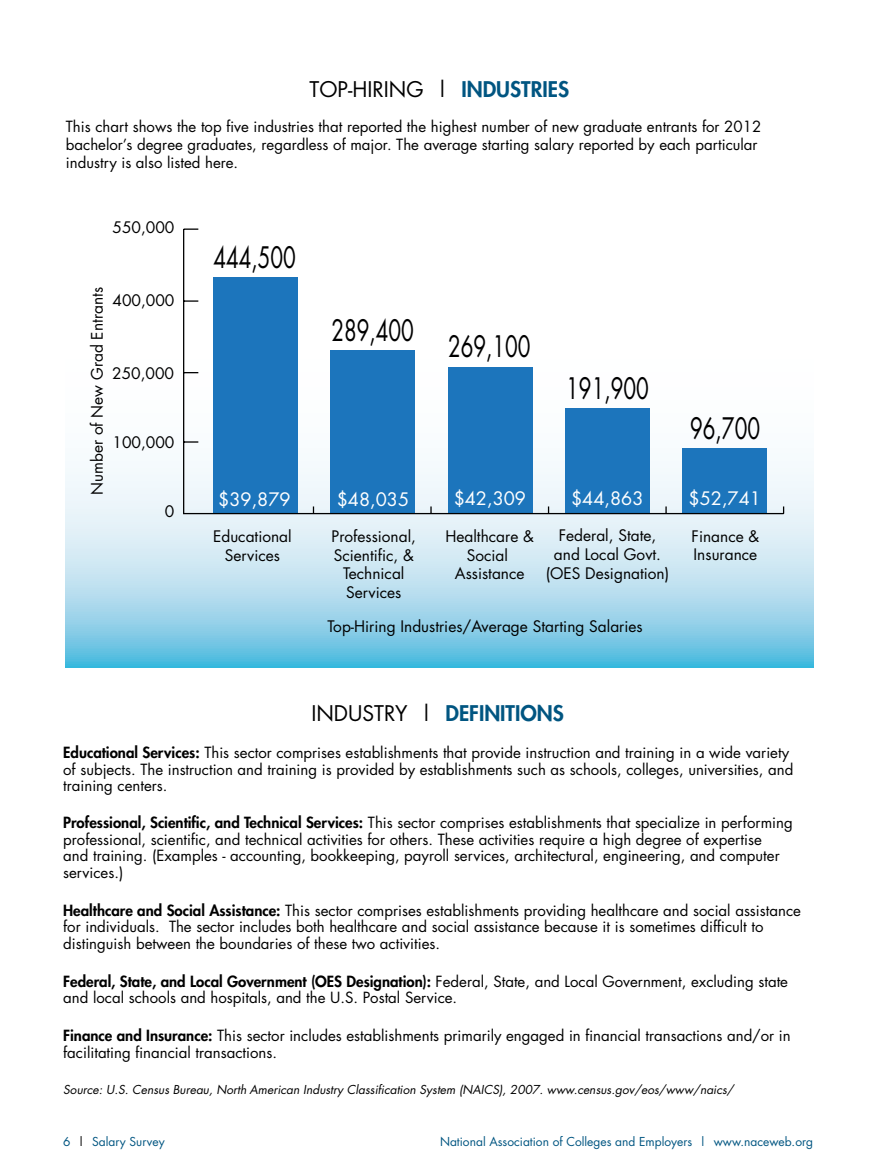
<style>
.page{position:relative;width:878px;height:1175px;background:#fff}
.page>*{position:absolute;margin:0;border:0;box-sizing:border-box;transform-origin:0 0}
.t1{font:28.8px "Futura";color:#000;scale:.72 1}
.t2{font:800 21px "Futura";color:#005581}
.t3{font:21px "Futura";color:#000}
.t4{font:18px "Futura";color:#fff}
.t5{font:15.45px/18.6px "Futura";color:#000;text-align:center}
.t6{font:15px/16.5px "Futura";color:#000}
.t7{font:italic 12px "Futura";color:#000}
.t8{font:12px "Futura";color:#005581}
.s1{font-weight:400;color:#000}
.s2{font-weight:800}
.s3{color:#000}
</style>
<div class="page">
<svg style="left:66px;top:228px;width:747px;height:439px"></svg>
<hr style="left:183px;top:229px;width:1px;height:284px;background:#000">
<svg style="left:184px;top:441px;width:14px;height:1px"></svg>
<svg style="left:184px;top:372px;width:14px;height:1px"></svg>
<svg style="left:184px;top:300px;width:14px;height:2px"></svg>
<svg style="left:184px;top:228px;width:14px;height:2px"></svg>
<div style="left:213px;top:277px;width:84px;height:236px;background:#1c75bc"></div>
<div style="left:330px;top:350px;width:85px;height:163px;background:#1c75bc"></div>
<div style="left:448px;top:367px;width:84px;height:146px;background:#1c75bc"></div>
<div style="left:565px;top:408px;width:84px;height:105px;background:#1c75bc"></div>
<div style="left:682px;top:448px;width:85px;height:65px;background:#1c75bc"></div>
<hr style="left:183px;top:513px;width:600px;height:1px;background:#000">
<h2 class="t3" style="left:309px;top:75px;width:70px">top-hiring</h2>
<h2 class="t2" style="left:436px;top:75px;width:37px"><span class="s1">|</span> industries</h2>
<p class="t6" style="left:66px;top:117px;width:696px;line-height:18px">This chart shows the top five industries that reported the highest number of new graduate entrants for 2012 bachelor’s degree graduates, regardless of major. The average starting salary reported by each particular industry is also listed here.</p>
<p class="t5" style="left:112px;top:217px;width:63px">550,000</p>
<p class="t5" style="left:87px;top:495px;width:209px;rotate:-90deg">Number of New Grad Entrants</p>
<p class="t5" style="left:112px;top:291px;width:63px">400,000</p>
<p class="t5" style="left:112px;top:363px;width:63px">250,000</p>
<p class="t5" style="left:112px;top:433px;width:63px">100,000</p>
<p class="t5" style="left:165px;top:502px;width:11px">0</p>
<h1 class="t1" style="left:213px;top:238px;width:116px">444,500</h1>
<h1 class="t1" style="left:331px;top:311px;width:116px">289,400</h1>
<h1 class="t1" style="left:448px;top:326px;width:116px">269,100</h1>
<h1 class="t1" style="left:566px;top:368px;width:116px">191,900</h1>
<h1 class="t1" style="left:690px;top:409px;width:99px">96,700</h1>
<p class="t4" style="left:218px;top:487px;width:74px">$39,879</p>
<p class="t4" style="left:337px;top:486px;width:74px">$48,035</p>
<p class="t4" style="left:453px;top:486px;width:74px">$42,309</p>
<p class="t4" style="left:571px;top:486px;width:74px">$44,863</p>
<p class="t4" style="left:688px;top:486px;width:74px">$52,741</p>
<p class="t5" style="left:545px;top:526px;width:125px">Federal, State, and Local Govt. (OES Designation)</p>
<p class="t5" style="left:331px;top:527px;width:86px">Professional,<br>Scientific, &amp;<br>Technical<br>Services</p>
<p class="t5" style="left:691px;top:526px;width:69px;text-align:left">Finance &amp;<br>Insurance</p>
<p class="t5" style="left:213px;top:527px;width:80px">Educational<br>Services</p>
<p class="t5" style="left:445px;top:527px;width:90px">Healthcare &amp;<br>Social<br>Assistance</p>
<p class="t5" style="left:327px;top:617px;width:317px">Top-Hiring Industries/Average Starting Salaries</p>
<h2 class="t2" style="left:311px;top:699px;width:254px"><span class="s1">IN DUSTRY |</span> DEFINITIONS</h2>
<p class="t6" style="left:63px;top:744px;width:731px"><span class="s2">Educational Services:</span> This sector comprises establishments that provide instruction and training in a wide variety of subjects. The instruction and training is provided by establishments such as schools, colleges, universities, and training centers.</p>
<p class="t6" style="left:63px;top:814px;width:731px"><span class="s2">Professional, Scientific, and Technical Services:</span> This sector comprises establishments that specialize in performing professional, scientific, and technical activities for others. These activities require a high degree of expertise<br>and training. (Examples - accounting, bookkeeping, payroll services, architectural, engineering, and computer services.)</p>
<p class="t6" style="left:63px;top:901px;width:739px"><span class="s2">Healthcare and Social Assistance:</span> This sector comprises establishments providing healthcare and social assistance for individuals. The sector includes both healthcare and social assistance because it is sometimes difficult to distinguish between the boundaries of these two activities.</p>
<p class="t6" style="left:63px;top:972px;width:726px"><span class="s2">Federal, State, and Local Government (OES Designation):</span> Federal, State, and Local Government, excluding state and local schools and hospitals, and the U.S. Postal Service.</p>
<p class="t6" style="left:63px;top:1027px;width:729px"><span class="s2">Finance and Insurance:</span> This sector includes establishments primarily engaged in financial transactions and/or in facilitating financial transactions.</p>
<p class="t7" style="left:63px;top:1081px;width:672px">Source: U.S. Census Bureau, North American Industry Classification System (NAICS), 2007. www.census.gov/eos/www/naics/</p>
<p class="t8" style="left:63px;top:1133px;width:103px">6 <span class="s3">|</span> Salary Survey</p>
<p class="t8" style="left:440px;top:1133px;width:374px">National Association of Colleges and Employers | www.naceweb.org</p>
</div>
